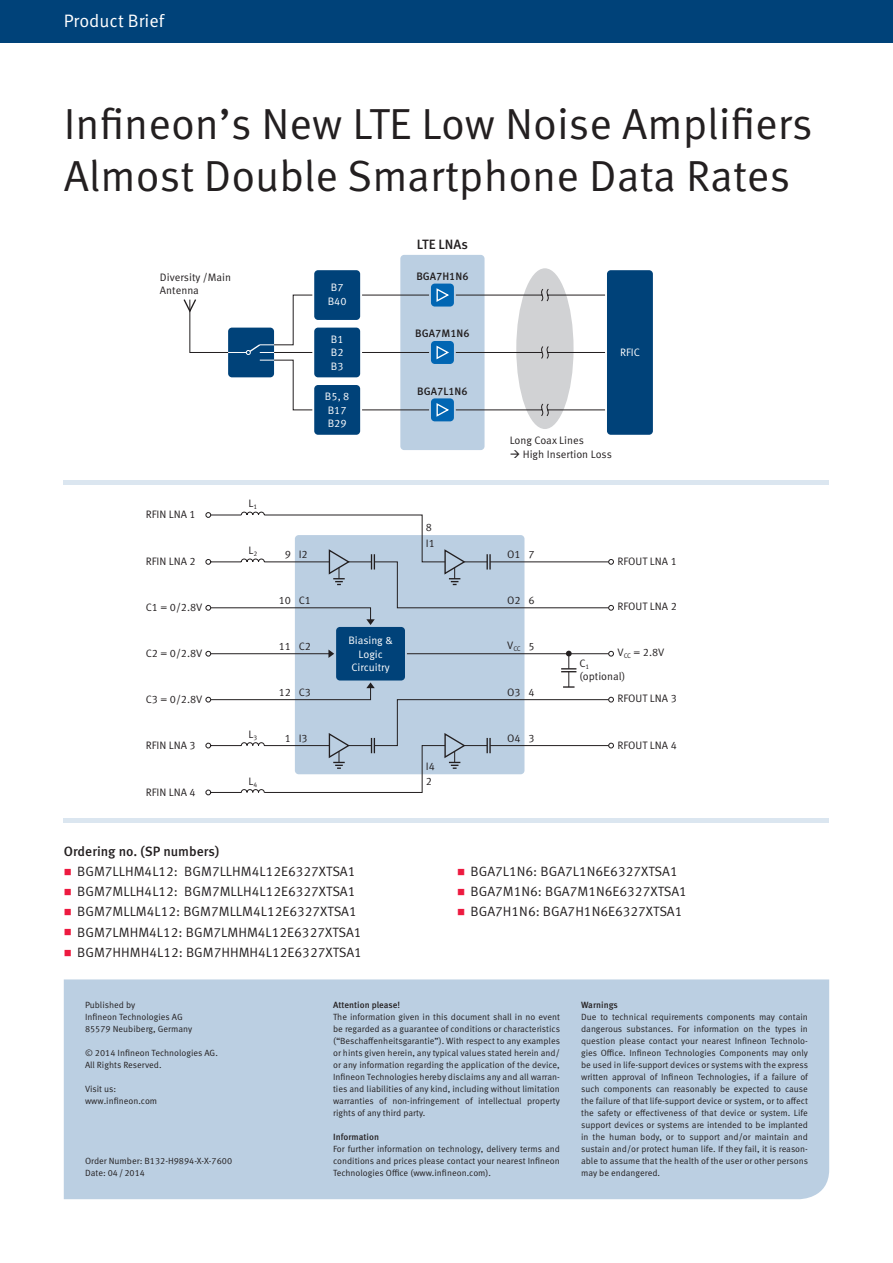
<style>
.page{position:relative;width:893px;height:1263px;background:#fff}
.page>*{position:absolute;margin:0;border:0;box-sizing:border-box;transform-origin:0 0}
.Product_Brief_A4_Hea{font:43.5px/52.2px "Infineon Meta";color:#231f20}
.Product_Brief_A4_Hea-2{font:18px "Infineon Meta";color:#fff}
.t1{font:13.5px "Infineon Meta";color:#231f20}
.Product_Brief_A4_Cop{font:500 13.5px "Infineon Meta";color:#231f20}
.t2{font:10.8px/13.5px "Infineon Meta";color:#231f20}
.t3{font:10.8px/13.5px "Infineon Meta";color:#fff}
.t4{font:500 10.8px "Infineon Meta";color:#231f20}
.Product_Brief_A4_Dis{font:9px/12px "Infineon Meta";color:#231f20;text-align:justify}
.Product_Brief_A4_Dis-2{font:500 9px "Infineon Meta";color:#231f20}
.t5{font:6.75px "Infineon Meta";color:#231f20}
</style>
<div class="page">
<div style="left:0;top:0;width:893px;height:43px;background:#004279"></div>
<div style="left:64px;top:979px;width:765px;height:220px;background:#bbcfe2"></div>
<div style="left:400px;top:255px;width:84px;height:195px;background:#bbcfe2;border-radius:4px"></div>
<div style="left:314px;top:270px;width:46px;height:50px;background:#004279;border-radius:4px"></div>
<div style="left:607px;top:270px;width:46px;height:165px;background:#004279;border-radius:4px"></div>
<div style="left:314px;top:385px;width:46px;height:50px;background:#004279;border-radius:4px"></div>
<div style="left:431px;top:284px;width:23px;height:23px;background:#0166b3;border-radius:4px"></div>
<div style="left:431px;top:398px;width:23px;height:23px;background:#0166b3;border-radius:4px"></div>
<div style="left:516px;top:268px;width:58px;height:161px;background:#d1d2d4;border-radius:50%"></div>
<svg style="left:183px;top:287px;width:423px;height:131px"></svg>
<div style="left:295px;top:535px;width:229px;height:239px;background:#bbcfe2;border-radius:4px"></div>
<svg style="left:205px;top:511px;width:409px;height:192px"></svg>
<svg style="left:328px;top:548px;width:282px;height:61px"></svg>
<svg style="left:338px;top:567px;width:272px;height:165px"></svg>
<svg style="left:205px;top:732px;width:409px;height:64px"></svg>
<svg style="left:328px;top:649px;width:6px;height:9px"></svg>
<svg style="left:366px;top:619px;width:9px;height:6px"></svg>
<svg style="left:366px;top:682px;width:9px;height:6px"></svg>
<svg style="left:561px;top:651px;width:15px;height:37px"></svg>
<hr style="left:64px;top:480px;width:765px;height:4px;background:#dbe6f0">
<hr style="left:64px;top:818px;width:765px;height:4px;background:#dbe6f0">
<p class="Product_Brief_A4_Hea-2" style="left:64px;top:10px;width:102px">Product Brief</p>
<p class="Product_Brief_A4_Hea" style="left:64px;top:98px;width:750px">Infineon’s New LTE Low Noise Amplifiers<br>Almost Double Smartphone Data Rates</p>
<p class="t2" style="left:160px;top:270px;width:73px">Diversity /Main<br>Antenna</p>
<p class="t2" style="left:146px;top:508px;width:52px">RFIN LNA 1</p>
<p class="t2" style="left:146px;top:555px;width:52px">RFIN LNA 2</p>
<p class="t2" style="left:146px;top:601px;width:58px">C1 = 0/2.8V</p>
<p class="t2" style="left:146px;top:647px;width:58px">C2 = 0/2.8V</p>
<p class="t2" style="left:146px;top:693px;width:58px">C3 = 0/2.8V</p>
<p class="t2" style="left:146px;top:738px;width:52px">RFIN LNA 3</p>
<p class="t2" style="left:146px;top:785px;width:52px">RFIN LNA 4</p>
<p class="t2" style="left:248px;top:497px;width:10px">L<sub>1</sub></p>
<p class="t2" style="left:248px;top:544px;width:10px">L<sub>2</sub></p>
<p class="t2" style="left:248px;top:727px;width:10px">L<sub>3</sub></p>
<p class="t2" style="left:248px;top:774px;width:10px">L<sub>4</sub></p>
<p class="Product_Brief_A4_Cop" style="left:417px;top:236px;width:53px">LTE LNAs</p>
<p class="t3" style="left:328px;top:281px;width:20px">B7<br>B40</p>
<p class="t3" style="left:331px;top:333px;width:14px;text-align:justify">B1<br>B2<br>B3</p>
<p class="t3" style="left:325px;top:390px;width:26px">B5, 8<br>B17<br>B29</p>
<p class="t4" style="left:416px;top:269px;width:54px">BGA7H1N6</p>
<p class="t4" style="left:415px;top:327px;width:56px">BGA7M1N6</p>
<p class="t4" style="left:417px;top:384px;width:52px">BGA7L1N6</p>
<p class="t2" style="left:426px;top:521px;width:8px">8</p>
<p class="t2" style="left:426px;top:537px;width:11px">I1</p>
<p class="t3" style="left:620px;top:345px;width:21px">RFIC</p>
<p class="t2" style="left:523px;top:434px;width:91px;text-indent:-13px">Long Coax Lines<br>High Insertion Loss</p>
<p class="t2" style="left:299px;top:548px;width:11px">I2</p>
<p class="t2" style="left:507px;top:548px;width:15px">O1</p>
<p class="t2" style="left:285px;top:548px;width:8px">9</p>
<p class="t2" style="left:279px;top:594px;width:34px">10 C1</p>
<p class="t2" style="left:279px;top:639px;width:34px">11 C2</p>
<p class="t2" style="left:279px;top:685px;width:34px">12 C3</p>
<p class="t2" style="left:528px;top:548px;width:8px">7</p>
<p class="t2" style="left:507px;top:594px;width:15px">O2</p>
<p class="t2" style="left:528px;top:594px;width:8px">6</p>
<p class="t2" style="left:528px;top:639px;width:8px">5</p>
<p class="t3" style="left:348px;top:634px;width:46px;text-align:center">Biasing &amp;<br>Logic<br>Circuitry</p>
<p class="t5" style="left:507px;top:644px;width:15px"><sup>V</sup>CC</p>
<p class="t2" style="left:507px;top:685px;width:29px">O3 4</p>
<p class="t2" style="left:285px;top:731px;width:24px">1 I3</p>
<p class="t2" style="left:426px;top:760px;width:11px">I4</p>
<p class="t2" style="left:426px;top:775px;width:8px">2</p>
<p class="t2" style="left:507px;top:731px;width:15px">O4</p>
<p class="t2" style="left:528px;top:731px;width:8px">3</p>
<p class="t2" style="left:617px;top:555px;width:61px">RFOUT LNA 1</p>
<p class="t2" style="left:617px;top:600px;width:61px">RFOUT LNA 2</p>
<p class="t2" style="left:617px;top:646px;width:49px">V<sub>CC</sub> = 2.8V</p>
<p class="t2" style="left:579px;top:656px;width:48px">C<sub>1 </sub>(optional)</p>
<p class="t2" style="left:617px;top:692px;width:61px">RFOUT LNA 3</p>
<p class="t2" style="left:617px;top:738px;width:61px">RFOUT LNA 4</p>
<p class="Product_Brief_A4_Cop" style="left:64px;top:842px;width:157px">Ordering no. (SP numbers)</p>
<p class="t1" style="left:77px;top:863px;width:280px">BGM7LLHM4L12: BGM7LLHM4L12E6327XTSA1</p>
<p class="t1" style="left:77px;top:883px;width:280px">BGM7MLLH4L12: BGM7MLLH4L12E6327XTSA1</p>
<p class="t1" style="left:77px;top:904px;width:281px">BGM7MLLM4L12: BGM7MLLM4L12E6327XTSA1</p>
<p class="t1" style="left:77px;top:924px;width:286px">BGM7LMHM4L12: BGM7LMHM4L12E6327XTSA1</p>
<p class="t1" style="left:77px;top:944px;width:286px">BGM7HHMH4L12: BGM7HHMH4L12E6327XTSA1</p>
<p class="t1" style="left:470px;top:863px;width:209px">BGA7L1N6: BGA7L1N6E6327XTSA1</p>
<p class="t1" style="left:470px;top:883px;width:218px">BGA7M1N6: BGA7M1N6E6327XTSA1</p>
<p class="t1" style="left:470px;top:904px;width:213px">BGA7H1N6: BGA7H1N6E6327XTSA1</p>
<p class="Product_Brief_A4_Dis" style="left:85px;top:998px;width:52px">Published by</p>
<p class="Product_Brief_A4_Dis" style="left:85px;top:1010px;width:99px">Infineon Technologies AG</p>
<p class="Product_Brief_A4_Dis" style="left:85px;top:1022px;width:109px">85579 Neubiberg, Germany</p>
<p class="Product_Brief_A4_Dis" style="left:85px;top:1046px;width:134px">© 2014 Infineon Technologies AG.</p>
<p class="Product_Brief_A4_Dis" style="left:85px;top:1058px;width:78px">All Rights Reserved.</p>
<p class="Product_Brief_A4_Dis" style="left:85px;top:1082px;width:33px">Visit us:</p>
<p class="Product_Brief_A4_Dis" style="left:85px;top:1094px;width:74px">www.infineon.com</p>
<p class="Product_Brief_A4_Dis" style="left:85px;top:1154px;width:149px">Order Number: B132-H9894-X-X-7600</p>
<p class="Product_Brief_A4_Dis" style="left:85px;top:1166px;width:61px">Date: 04/2014</p>
<p class="Product_Brief_A4_Dis-2" style="left:333px;top:999px;width:69px">Attention please!</p>
<p class="Product_Brief_A4_Dis" style="left:333px;top:1010px;width:228px">The information given in this document shall in no event be regarded as a guarantee of conditions or characteristics (“Beschaffenheitsgarantie”). With respect to any examples or hints given herein, any typical values stated herein and/ or any information regarding the application of the device, Infineon Technologies hereby disclaims any and all warran&shy;ties and liabilities of any kind, including without limitation warranties of non-infringement of intellectual property rights of any third party.</p>
<p class="Product_Brief_A4_Dis-2" style="left:333px;top:1131px;width:47px">Information</p>
<p class="Product_Brief_A4_Dis" style="left:333px;top:1142px;width:228px">For further information on technology, delivery terms and conditions and prices please contact your nearest Infineon Technologies Office (www.infineon.com).</p>
<p class="Product_Brief_A4_Dis-2" style="left:581px;top:999px;width:38px">Warnings</p>
<p class="Product_Brief_A4_Dis" style="left:581px;top:1010px;width:228px">Due to technical requirements components may contain dangerous substances. For information on the types in question please contact your nearest Infineon Technolo&shy;gies Office. Infineon Technologies Components may only be used in life-support devices or systems with the express written approval of Infineon Technologies, if a failure of such components can reasonably be expected to cause the failure of that life-support device or system, or to affect the safety or effectiveness of that device or system. Life support devices or systems are intended to be implanted in the human body, or to support and/or maintain and sustain and/or protect human life. If they fail, it is reason&shy;able to assume that the health of the user or other persons may be endangered.</p>
</div>
